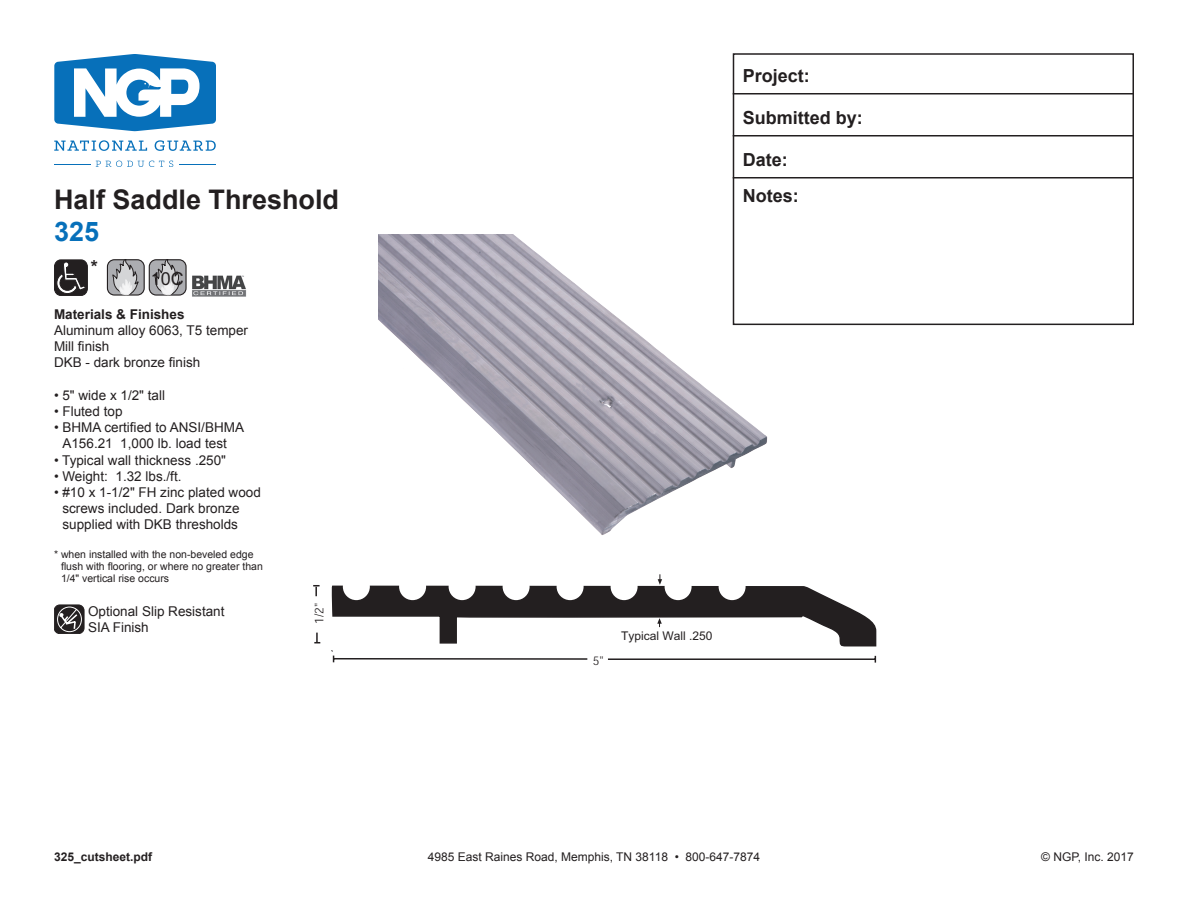
<style>
.page{position:relative;width:1188px;height:918px;background:#fff}
.page>*{position:absolute;margin:0;border:0;box-sizing:border-box;transform-origin:0 0}
.t1{font:700 27px "Arial";color:#231f20}
.t2{font:700 27px "Arial";color:#0770ba}
.t3{font:700 18px/36px "Arial";color:#231f20}
.t4{font:18px "Arial";color:#231f20}
.t5{font:13.5px/16.2px "Arial";color:#231f20}
.t6{font:700 13.5px "Arial";color:#231f20}
.t7{font:12px "Arial";color:#231f20}
.t8{font:700 12px "Arial";color:#231f20}
.t9{font:12px "Helvetica";color:#231f20}
.t10{font:10.5px/12px "Arial";color:#231f20}
</style>
<div class="page">
<hr style="left:733px;top:93px;width:401px;height:1px;background:#231f20">
<hr style="left:733px;top:135px;width:401px;height:1px;background:#231f20">
<hr style="left:733px;top:177px;width:401px;height:1px;background:#231f20">
<svg style="left:54px;top:54px;width:162px;height:77px"></svg>
<svg style="left:54px;top:140px;width:93px;height:11px"></svg>
<svg style="left:155px;top:140px;width:61px;height:11px"></svg>
<svg style="left:96px;top:161px;width:77px;height:6px"></svg>
<hr style="left:54px;top:164px;width:37px;height:1px;background:#0770ba">
<hr style="left:179px;top:164px;width:37px;height:1px;background:#0770ba">
<div style="left:733px;top:53px;width:401px;height:272px;border:2px solid #231f20"></div>
<div style="left:54px;top:260px;width:33px;height:35px;background:#231f20;border-radius:7px"></div>
<div style="left:54px;top:259px;width:34px;height:37px;border:1px solid #231f20;border-radius:7px"></div>
<svg style="left:57px;top:262px;width:29px;height:32px"></svg>
<div style="left:107px;top:260px;width:37px;height:35px;background:#acadb1;border-radius:7px"></div>
<div style="left:107px;top:259px;width:38px;height:37px;border:1px solid #231f20;border-radius:7px"></div>
<svg style="left:112px;top:259px;width:27px;height:37px"></svg>
<div style="left:149px;top:260px;width:37px;height:35px;background:#acadb1;border-radius:7px"></div>
<div style="left:149px;top:259px;width:38px;height:37px;border:1px solid #231f20;border-radius:7px"></div>
<svg style="left:154px;top:259px;width:27px;height:37px"></svg>
<img style="left:192px;top:275px;width:54px;height:22px">
<svg style="left:313px;top:585px;width:7px;height:11px"></svg>
<svg style="left:314px;top:633px;width:6px;height:10px"></svg>
<svg style="left:331px;top:574px;width:545px;height:89px"></svg>
<img style="left:378px;top:234px;width:389px;height:301px">
<div style="left:54px;top:605px;width:30px;height:29px;background:#231f20;border-radius:6px"></div>
<div style="left:54px;top:605px;width:30px;height:29px;border:1px solid #231f20;border-radius:6px"></div>
<svg style="left:57px;top:606px;width:25px;height:26px"></svg>
<h1 class="t1" style="left:54px;top:181px;width:287px">Half Saddle Threshold</h1>
<h1 class="t2" style="left:54px;top:214px;width:47px">325</h1>
<h2 class="t3" style="left:91px;top:250px;width:9px">*</h2>
<h2 class="t4" style="left:151px;top:266px;width:35px">10C</h2>
<p class="t6" style="left:54px;top:305px;width:132px">Materials &amp; Finishes</p>
<p class="t5" style="left:54px;top:322px;width:196px">Aluminum alloy 6063, T5 temper<br>Mill finish<br>DKB - dark bronze finish</p>
<p class="t5" style="left:54px;top:387px;width:113px">• 5" wide x 1/2" tall</p>
<p class="t5" style="left:54px;top:403px;width:70px">• Fluted top</p>
<p class="t5" style="left:62px;top:420px;width:183px;text-indent:-8px">• BHMA certified to ANSI/BHMA<br>A156.21 1,000 lb. load test</p>
<p class="t5" style="left:54px;top:452px;width:174px">• Typical wall thickness .250"</p>
<p class="t5" style="left:54px;top:468px;width:129px">• Weight: 1.32 lbs./ft.</p>
<p class="t5" style="left:62px;top:484px;width:200px;text-indent:-8px">• #10 x 1-1/2" FH zinc plated wood screws included. Dark bronze supplied with DKB thresholds</p>
<p class="t10" style="left:61px;top:548px;width:203px;text-indent:-7px">* when installed with the non-beveled edge flush with flooring, or where no greater than<br>1/4" vertical rise occurs</p>
<p class="t5" style="left:88px;top:603px;width:138px">Optional Slip Resistant<br>SIA Finish</p>
<p class="t9" style="left:312px;top:624px;width:22px;rotate:-90deg">1/2"</p>
<p class="t8" style="left:54px;top:849px;width:100px">325_cutsheet.pdf</p>
<h2 class="t3" style="left:743px;top:58px;width:69px">Project:</h2>
<h2 class="t3" style="left:743px;top:100px;width:122px">Submitted by:</h2>
<h2 class="t3" style="left:743px;top:142px;width:57px">Date:<br>Notes:</h2>
<p class="t9" style="left:593px;top:654px;width:12px">5"</p>
<p class="t7" style="left:621px;top:628px;width:93px">Typical Wall .250</p>
<p class="t7" style="left:428px;top:849px;width:334px">4985 East Raines Road, Memphis, TN 38118 • 800-647-7874</p>
<p class="t7" style="left:1041px;top:849px;width:94px">© NGP, Inc. 2017</p>
</div>
